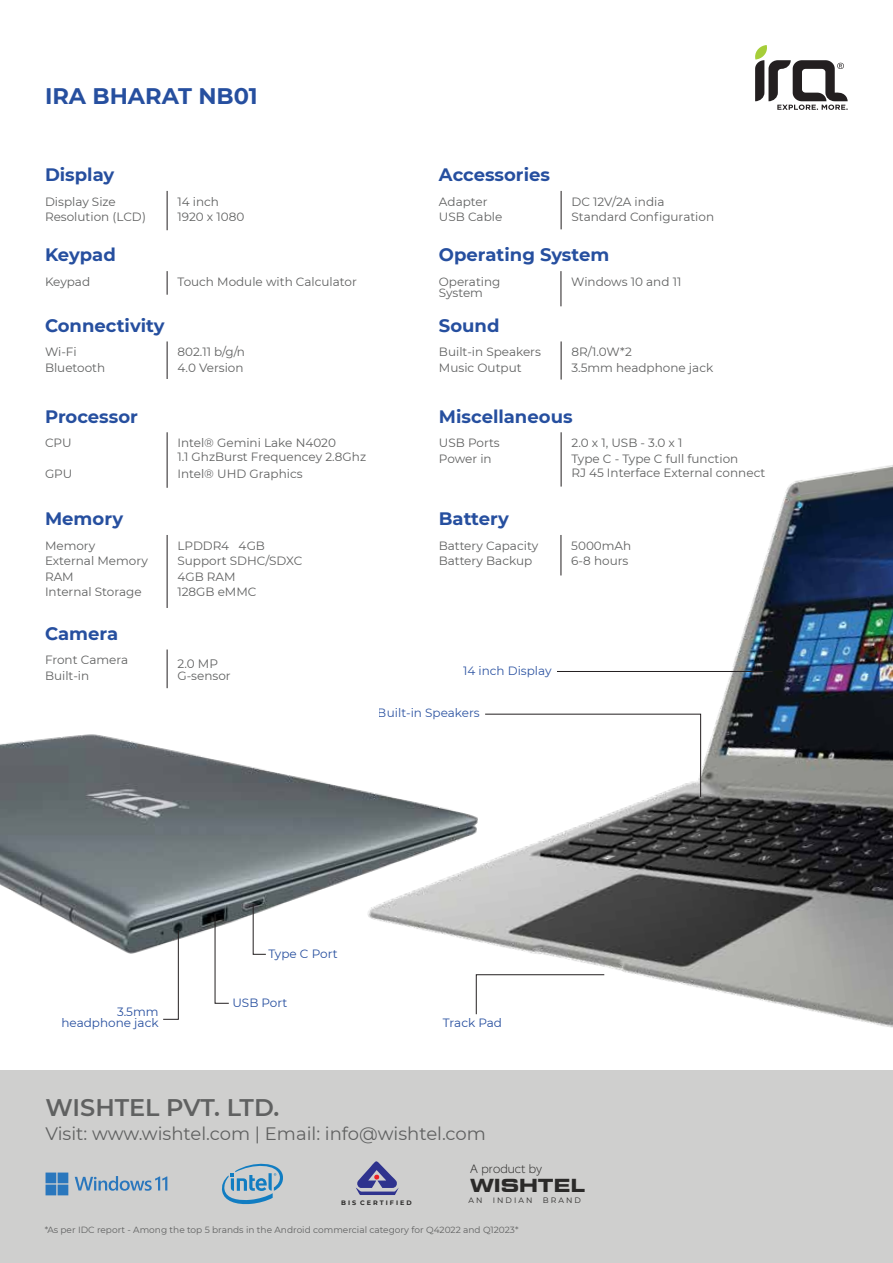
<style>
.page{position:relative;width:893px;height:1263px;background:#fff}
.page>*{position:absolute;margin:0;border:0;box-sizing:border-box;transform-origin:0 0}
.t1{font:600 24px "Montserrat";color:#606161}
.t2{font:700 22.5px "Montserrat";color:#264f9f}
.t3{font:700 18px "Montserrat";color:#264f9f}
.t4{font:18px "Montserrat";color:#606161}
.t5{font:700 expanded 18px "Square 721 BT";color:#2b2a29}
.t6{font:300 13.05px "SE Optimist";color:#2b2a29}
.t7{font:12.3px "Montserrat";color:#606161}
.t8{font:12px/15.6px "Montserrat";color:#606161}
.t9{font:12px/11.4px "Montserrat";color:#274f9f;text-align:right}
.t10{font:9px "Montserrat";color:#606161}
.t11{font:7.8px "Montserrat";letter-spacing:.26em;color:#2b2a29}
.t12{font:700 6.45px "Montserrat";letter-spacing:.315em;color:#2b2a29}
</style>
<div class="page">
<div style="left:0;top:1070px;width:893px;height:193px;background:#cfcfce"></div>
<hr style="left:561px;top:191px;width:1px;height:38px;background:#231f20">
<hr style="left:167px;top:191px;width:1px;height:39px;background:#231f20">
<hr style="left:167px;top:535px;width:1px;height:73px;background:#231f20">
<hr style="left:167px;top:649px;width:1px;height:39px;background:#231f20">
<hr style="left:561px;top:271px;width:1px;height:35px;background:#231f20">
<svg style="left:167px;top:271px;width:1px;height:24px"></svg>
<svg style="left:755px;top:45px;width:93px;height:65px"></svg>
<hr style="left:561px;top:341px;width:1px;height:39px;background:#231f20">
<hr style="left:167px;top:341px;width:1px;height:38px;background:#231f20">
<hr style="left:167px;top:432px;width:1px;height:56px;background:#231f20">
<svg style="left:356px;top:1165px;width:43px;height:30px"></svg>
<img style="left:372px;top:375px;width:521px;height:790px">
<img style="left:0;top:731px;width:480px;height:226px">
<svg style="left:484px;top:713px;width:217px;height:85px"></svg>
<svg style="left:475px;top:974px;width:130px;height:41px"></svg>
<svg style="left:214px;top:913px;width:16px;height:91px"></svg>
<svg style="left:162px;top:929px;width:17px;height:91px"></svg>
<svg style="left:252px;top:903px;width:15px;height:52px"></svg>
<hr style="left:557px;top:671px;width:215px;height:1px;background:#231f20">
<svg style="left:46px;top:1172px;width:22px;height:23px"></svg>
<svg style="left:75px;top:1176px;width:92px;height:15px"></svg>
<svg style="left:222px;top:1163px;width:61px;height:42px"></svg>
<h2 class="t2" style="left:45px;top:80px;width:214px">IRA BHARAT NB01</h2>
<h3 class="t3" style="left:45px;top:162px;width:71px">Display</h3>
<p class="t8" style="left:45px;top:193px;width:103px">Display Size<br>Resolution (LCD)</p>
<p class="t8" style="left:177px;top:193px;width:43px">14 inch</p>
<p class="t8" style="left:177px;top:209px;width:68px">1920 x 1080</p>
<h3 class="t3" style="left:439px;top:162px;width:113px">Accessories</h3>
<p class="t8" style="left:439px;top:193px;width:65px">Adapter<br>USB Cable</p>
<p class="t8" style="left:571px;top:193px;width:95px">DC 12V/2A india</p>
<p class="t8" style="left:571px;top:209px;width:144px">Standard Configuration</p>
<h3 class="t3" style="left:45px;top:242px;width:72px">Keypad</h3>
<p class="t8" style="left:45px;top:273px;width:47px">Keypad</p>
<p class="t8" style="left:177px;top:273px;width:181px">Touch Module with Calculator</p>
<h3 class="t3" style="left:439px;top:242px;width:172px">Operating System</h3>
<p class="t8" style="left:439px;top:276px;width:63px;line-height:11.1px">Operating<br>System</p>
<p class="t8" style="left:571px;top:273px;width:112px">Windows 10 and 11</p>
<h3 class="t3" style="left:45px;top:312px;width:121px">Connectivity</h3>
<p class="t8" style="left:45px;top:344px;width:62px">Wi-Fi<br>Bluetooth</p>
<p class="t8" style="left:177px;top:344px;width:69px">802.11 b/g/n</p>
<p class="t8" style="left:177px;top:359px;width:68px">4.0 Version</p>
<h3 class="t3" style="left:439px;top:312px;width:62px">Sound</h3>
<p class="t8" style="left:439px;top:344px;width:103px">Built-in Speakers<br>Music Output</p>
<p class="t8" style="left:571px;top:344px;width:62px">8R/1.0W*2</p>
<p class="t8" style="left:571px;top:359px;width:143px">3.5mm headphone jack</p>
<h3 class="t3" style="left:45px;top:403px;width:94px">Processor</h3>
<p class="t8" style="left:45px;top:435px;width:28px">CPU</p>
<p class="t8" style="left:45px;top:466px;width:29px">GPU</p>
<p class="t8" style="left:177px;top:466px;width:127px">Intel® UHD Graphics</p>
<p class="t8" style="left:177px;top:435px;width:190px;line-height:14.1px">Intel® Gemini Lake N4020<br>1.1 GhzBurst Frequencey 2.8Ghz</p>
<h3 class="t3" style="left:45px;top:506px;width:80px">Memory</h3>
<p class="t8" style="left:45px;top:537px;width:104px">Memory<br>External Memory</p>
<p class="t8" style="left:177px;top:537px;width:89px">LPDDR4 4GB</p>
<p class="t8" style="left:177px;top:553px;width:126px">Support SDHC/SDXC</p>
<p class="t8" style="left:45px;top:568px;width:30px">RAM</p>
<p class="t8" style="left:177px;top:568px;width:60px">4GB RAM</p>
<p class="t8" style="left:45px;top:583px;width:98px">Internal Storage</p>
<p class="t8" style="left:177px;top:583px;width:81px">128GB eMMC</p>
<h3 class="t3" style="left:45px;top:620px;width:75px">Camera</h3>
<p class="t8" style="left:45px;top:652px;width:85px">Front Camera<br>Built-in</p>
<p class="t7" style="left:177px;top:655px;width:42px">2.0 MP</p>
<p class="t8" style="left:177px;top:667px;width:55px">G-sensor</p>
<h3 class="t3" style="left:439px;top:403px;width:135px">Miscellaneous</h3>
<p class="t8" style="left:439px;top:435px;width:62px">USB Ports<br>Power in</p>
<p class="t8" style="left:571px;top:435px;width:112px">2.0 x 1, USB - 3.0 x 1</p>
<p class="t8" style="left:571px;top:451px;width:195px;line-height:14.1px">Type C - Type C full function<br>RJ 45 Interface External connect</p>
<h3 class="t3" style="left:439px;top:506px;width:72px">Battery</h3>
<p class="t8" style="left:439px;top:537px;width:101px">Battery Capacity<br>Battery Backup</p>
<p class="t8" style="left:571px;top:537px;width:62px">5000mAh</p>
<p class="t8" style="left:571px;top:553px;width:59px">6-8 hours</p>
<p class="t9" style="left:463px;top:664px;width:90px">14 inch Display</p>
<p class="t9" style="left:378px;top:707px;width:103px">Built-in Speakers</p>
<p class="t9" style="left:62px;top:1005px;width:99px">3.5mm headphone jack</p>
<p class="t9" style="left:268px;top:947px;width:71px">Type C Port</p>
<p class="t9" style="left:232px;top:996px;width:56px">USB Port</p>
<h1 class="t1" style="left:45px;top:1091px;width:235px">WISHTEL PVT. LTD.</h1>
<p class="t9" style="left:443px;top:1016px;width:61px">Track Pad</p>
<h3 class="t4" style="left:45px;top:1121px;width:442px">Visit: www.wishtel.com | Email: info@wishtel.com</h3>
<p class="t12" style="left:341px;top:1198px;width:72px">BIS CERTIFIED</p>
<p class="t6" style="left:470px;top:1160px;width:73px">A product by</p>
<h3 class="t5" style="left:470px;top:1174px;width:116px">WISHTEL</h3>
<p class="t11" style="left:468px;top:1195px;width:15px">A N</p>
<p class="t11" style="left:493px;top:1195px;width:41px">INDIAN</p>
<p class="t11" style="left:543px;top:1195px;width:40px">BRAND</p>
<p class="t10" style="left:45px;top:1223px;width:475px">*As per IDC report - Among the top 5 brands in the Android commercial category for Q42022 and Q12023*</p>
</div>
